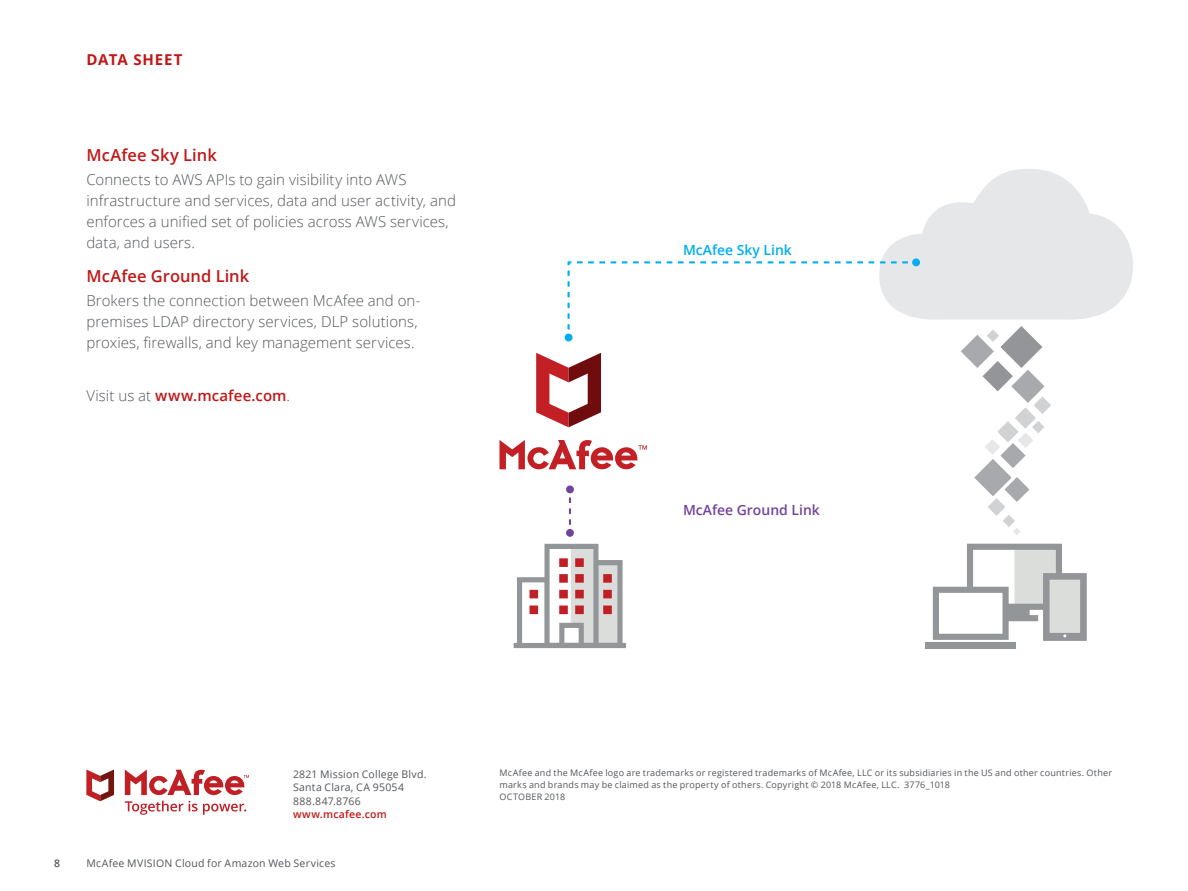
<style>
.page{position:relative;width:1188px;height:891px;background:#fff}
.page>*{position:absolute;margin:0;border:0;box-sizing:border-box;transform-origin:0 0}
.Subhead1{font:600 16.5px "Open Sans";letter-spacing:.005em;color:#c01818}
.Body__Text{font:300 15px/21px "Open Sans";letter-spacing:.005em;color:#53565a}
.Body__Text-2{font:600 15px "Open Sans";letter-spacing:.01em;color:#c01818}
.Type_of_Document{font:700 15px "Open Sans";letter-spacing:.055em;color:#c01818}
.t1{font:600 13.95px "Open Sans";color:#73439a}
.t2{font:600 13.95px "Open Sans";color:#00aeef}
.Address{font:10.5px "Open Sans";letter-spacing:.02em;color:#53565a}
.Footer_-_Title{font:10.5px "Open Sans";letter-spacing:.02em;color:#53565a}
.Address-2{font:600 10.5px "Open Sans";letter-spacing:.02em;color:#c01818}
.Page_Number{font:600 10.5px "Open Sans";color:#53565a}
.Copyright{font:9px/12px "Open Sans";letter-spacing:.025em;color:#53565a}
.s1{font-weight:300;color:#53565a}
</style>
<div class="page">
<svg style="left:125px;top:770px;width:124px;height:25px"></svg>
<svg style="left:86px;top:770px;width:28px;height:31px"></svg>
<svg style="left:125px;top:801px;width:121px;height:14px"></svg>
<svg style="left:569px;top:493px;width:2px;height:32px"></svg>
<div style="left:566px;top:485px;width:8px;height:8px;background:#73439a;border-radius:50%"></div>
<div style="left:566px;top:529px;width:8px;height:8px;background:#73439a;border-radius:50%"></div>
<svg style="left:514px;top:544px;width:112px;height:104px"></svg>
<svg style="left:568px;top:271px;width:2px;height:26px"></svg>
<svg style="left:568px;top:303px;width:2px;height:31px"></svg>
<svg style="left:835px;top:261px;width:28px;height:2px"></svg>
<svg style="left:779px;top:261px;width:28px;height:2px"></svg>
<svg style="left:734px;top:261px;width:28px;height:2px"></svg>
<svg style="left:678px;top:261px;width:28px;height:2px"></svg>
<svg style="left:633px;top:261px;width:17px;height:2px"></svg>
<svg style="left:577px;top:261px;width:28px;height:2px"></svg>
<svg style="left:869px;top:169px;width:264px;height:151px"></svg>
<div style="left:565px;top:334px;width:8px;height:7px;background:#00aeef;border-radius:50%"></div>
<div style="left:912px;top:258px;width:8px;height:8px;background:#00aeef;border-radius:50%"></div>
<svg style="left:961px;top:326px;width:90px;height:209px"></svg>
<div style="left:925px;top:642px;width:91px;height:6px;background:#939698"></div>
<svg style="left:933px;top:544px;width:154px;height:97px"></svg>
<svg style="left:500px;top:440px;width:147px;height:29px"></svg>
<svg style="left:536px;top:353px;width:65px;height:74px"></svg>
<p class="Type_of_Document" style="left:86px;top:49px;width:98px">DATA SHEET</p>
<p class="Subhead1" style="left:86px;top:144px;width:132px">McAfee Sky Link</p>
<p class="Body__Text" style="left:86px;top:168px;width:371px">Connects to AWS APIs to gain visibility into AWS infrastructure and services, data and user activity, and enforces a unified set of policies across AWS services, data, and users.</p>
<p class="Subhead1" style="left:86px;top:265px;width:164px">McAfee Ground Link</p>
<p class="Body__Text" style="left:86px;top:290px;width:336px">Brokers the connection between McAfee and on&shy;premises LDAP directory services, DLP solutions, proxies, firewalls, and key management services.</p>
<p class="Body__Text-2" style="left:86px;top:385px;width:205px"><span class="s1">Visit us at</span> www.mcafee.com<span class="s1">.</span></p>
<p class="t2" style="left:683px;top:240px;width:110px">McAfee Sky Link</p>
<p class="t1" style="left:683px;top:500px;width:138px">McAfee Ground Link</p>
<p class="Address" style="left:293px;top:767px;width:135px">2821 Mission College Blvd.</p>
<p class="Address" style="left:293px;top:780px;width:113px">Santa Clara, CA 95054</p>
<p class="Address" style="left:293px;top:794px;width:69px">888.847.8766</p>
<p class="Address-2" style="left:293px;top:807px;width:95px">www.mcafee.com</p>
<p class="Page_Number" style="left:54px;top:856px;width:7px">8</p>
<p class="Footer_-_Title" style="left:86px;top:856px;width:251px">McAfee MVISION Cloud for Amazon Web Services</p>
<p class="Copyright" style="left:500px;top:767px;width:614px">McAfee and the McAfee logo are trademarks or registered trademarks of McAfee, LLC or its subsidiaries in the US and other countries. Other marks and brands may be claimed as the property of others. Copyright © 2018 McAfee, LLC. 3776_1018</p>
<p class="Copyright" style="left:500px;top:791px;width:67px">OCTOBER 2018</p>
</div>
